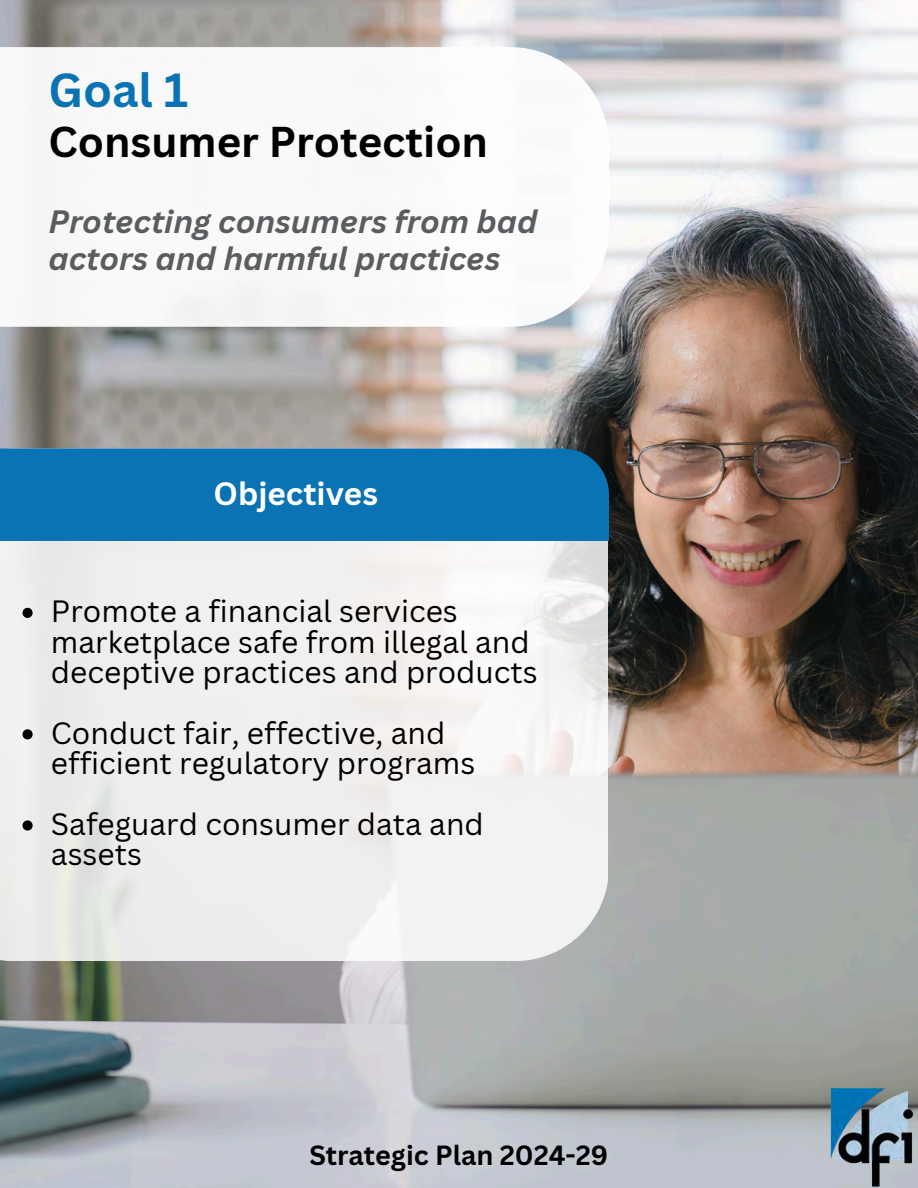
<style>
.page{position:relative;width:918px;height:1188px;background:#fff}
.page>*{position:absolute;margin:0;border:0;box-sizing:border-box;transform-origin:0 0}
.t1{font:700 46.5px "Canva Sans";color:#0a73b3}
.t2{font:700 42px "Canva Sans";color:#000}
.t3{font:italic 700 31.5px/37.2px "Canva Sans";color:#5a5d5f}
.t4{font:700 31.5px "Canva Sans";color:#fff}
.t5{font:30px/30.3px "Canva Sans";color:#000}
.t6{font:700 27px "Canva Sans";color:#000}
</style>
<div class="page">
<img style="left:0;top:0;width:918px;height:1188px">
<svg style="left:0;top:47px;width:608px;height:280px"></svg>
<svg style="left:0;top:541px;width:608px;height:420px;fill:#f0eff0"></svg>
<img style="left:826px;top:1083px;width:92px;height:105px">
<div style="left:0;top:449px;width:609px;height:46px;background:#0a73b3"></div>
<div style="left:0;top:495px;width:609px;height:46px;background:#0a73b3"></div>
<svg style="left:22px;top:608px;width:11px;height:10px"></svg>
<svg style="left:22px;top:729px;width:11px;height:10px"></svg>
<svg style="left:22px;top:820px;width:11px;height:11px"></svg>
<h3 class="t1" style="left:48px;top:57px;width:141px">Goal 1</h3>
<h3 class="t2" style="left:48px;top:113px;width:441px">Consumer Protection</h3>
<p class="t3" style="left:48px;top:202px;width:491px">Protecting consumers from bad actors and harmful practices</p>
<h1 class="t4" style="left:165px;top:472px;width:166px">Objectives</h1>
<p class="t4" style="left:214px;top:472px;width:166px">Objectives</p>
<h2 class="t5" style="left:51px;top:596px;width:488px">Promote a financial services marketplace safe from illegal and deceptive practices and products</h2>
<p class="t5" style="left:51px;top:717px;width:426px">Conduct fair, effective, and efficient regulatory programs</p>
<p class="t5" style="left:51px;top:808px;width:434px">Safeguard consumer data and assets</p>
<p class="t6" style="left:309px;top:1137px;width:301px">Strategic Plan 2024-29</p>
</div>
